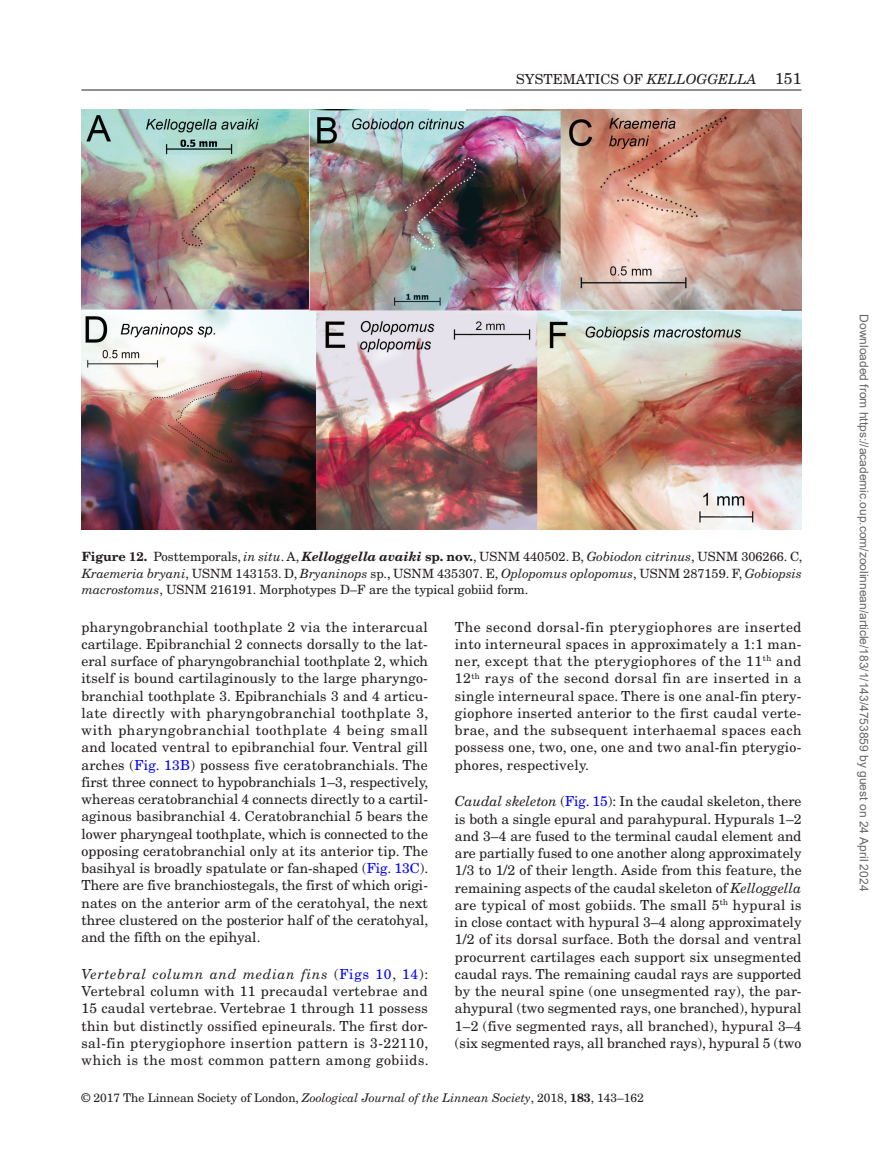
<style>
.page{position:relative;width:893px;height:1174px;background:#fff}
.page>*{position:absolute;margin:0;border:0;box-sizing:border-box;transform-origin:0 0}
.t1{font:13.8px/17.2px "New Century Schlbk";letter-spacing:.015em;color:#231f20;text-align:justify}
.t2{font:12.75px/16.5px "New Century Schlbk";color:#231f20;text-align:justify}
.t3{font:12px "Arial";color:#666}
.t4{font:12px "New Century Schlbk";color:#231f20}
.s1{font-style:italic}
.s2{font-size:15.75px}
.s3{font-weight:700}
.s4{font-weight:700;font-style:italic}
.s5{color:#00f}
</style>
<div class="page">
<hr style="left:81px;top:90px;width:720px;height:1px;background:#231f20">
<img style="left:82px;top:110px;width:720px;height:420px">
<p class="t1" style="left:516px;top:70px;width:287px">SYSTEMATICS OF <span class="s1">KELLOGGELLA</span> <span class="s2">151</span></p>
<p class="t2" style="left:82px;top:548px;width:722px"><span class="s3">Figure 12.</span> Posttemporals, <span class="s1">in situ</span>. A, <span class="s4">Kelloggella avaiki</span> <span class="s3">sp. nov.</span>, USNM 440502. B, <span class="s1">Gobiodon citrinus</span>, USNM 306266. C, <span class="s1">Kraemeria bryani</span>, USNM 143153. D, <span class="s1">Bryaninops</span> sp., USNM 435307. E, <span class="s1">Oplopomus oplopomus</span>, USNM 287159. F, <span class="s1">Gobiopsis macrostomus</span>, USNM 216191. Morphotypes D–F are the typical gobiid form.</p>
<p class="t1" style="left:81px;top:618px;width:349px">pharyngobranchial toothplate 2 via the interarcual cartilage. Epibranchial 2 connects dorsally to the lat&shy;eral surface of pharyngobranchial toothplate 2, which itself is bound cartilaginously to the large pharyngo&shy;branchial toothplate 3. Epibranchials 3 and 4 articu&shy;late directly with pharyngobranchial toothplate 3, with pharyngobranchial toothplate 4 being small and located ventral to epibranchial four. Ventral gill arches (<span class="s5">Fig. 13B</span>) possess five ceratobranchials. The first three connect to hypobranchials 1–3, respectively, whereas ceratobranchial 4 connects directly to a cartil&shy;aginous basibranchial 4. Ceratobranchial 5 bears the lower pharyngeal toothplate, which is connected to the opposing ceratobranchial only at its anterior tip. The basihyal is broadly spatulate or fan-shaped (<span class="s5">Fig. 13C</span>).<br>There are five branchiostegals, the first of which origi&shy;nates on the anterior arm of the ceratohyal, the next three clustered on the posterior half of the ceratohyal, and the fifth on the epihyal.</p>
<p class="t1" style="left:81px;top:965px;width:349px"><span class="s1">Vertebral column and median fins</span> (<span class="s5">Figs 10</span>, <span class="s5">14</span>):<br>Vertebral column with 11 precaudal vertebrae and 15 caudal vertebrae. Vertebrae 1 through 11 possess thin but distinctly ossified epineurals. The first dor&shy;sal-fin pterygiophore insertion pattern is 3-22110, which is the most common pattern among gobiids.</p>
<p class="t1" style="left:455px;top:618px;width:348px">The second dorsal-fin pterygiophores are inserted into interneural spaces in approximately a 1:1 man&shy;ner, except that the pterygiophores of the 11<sup>th</sup> and 12<sup>th</sup> rays of the second dorsal fin are inserted in a single interneural space. There is one anal-fin ptery&shy;giophore inserted anterior to the first caudal verte&shy;brae, and the subsequent interhaemal spaces each possess one, two, one, one and two anal-fin pterygio&shy;phores, respectively.</p>
<p class="t1" style="left:455px;top:793px;width:348px"><span class="s1">Caudal skeleton</span> (<span class="s5">Fig. 15</span>): In the caudal skeleton, there is both a single epural and parahypural. Hypurals 1–2 and 3–4 are fused to the terminal caudal element and are partially fused to one another along approximately 1/3 to 1/2 of their length. Aside from this feature, the remaining aspects of the caudal skeleton of <span class="s1">Kelloggella </span>are typical of most gobiids. The small 5<sup>th</sup> hypural is in close contact with hypural 3–4 along approximately 1/2 of its dorsal surface. Both the dorsal and ventral procurrent cartilages each support six unsegmented caudal rays. The remaining caudal rays are supported by the neural spine (one unsegmented ray), the par&shy;ahypural (two segmented rays, one branched), hypural 1–2 (five segmented rays, all branched), hypural 3–4 (six segmented rays, all branched rays), hypural 5 (two</p>
<p class="t4" style="left:81px;top:1090px;width:564px">© 2017 The Linnean Society of London, <span class="s1">Zoological Journal of the Linnean Society</span>, 2018, <span class="s3">183</span>, 143–162</p>
<p class="t3" style="left:868px;top:314px;width:578px;rotate:90deg">Downloaded from https://academic.oup.com/zoolinnean/article/183/1/143/4753859 by guest on 24 April 2024</p>
</div>
